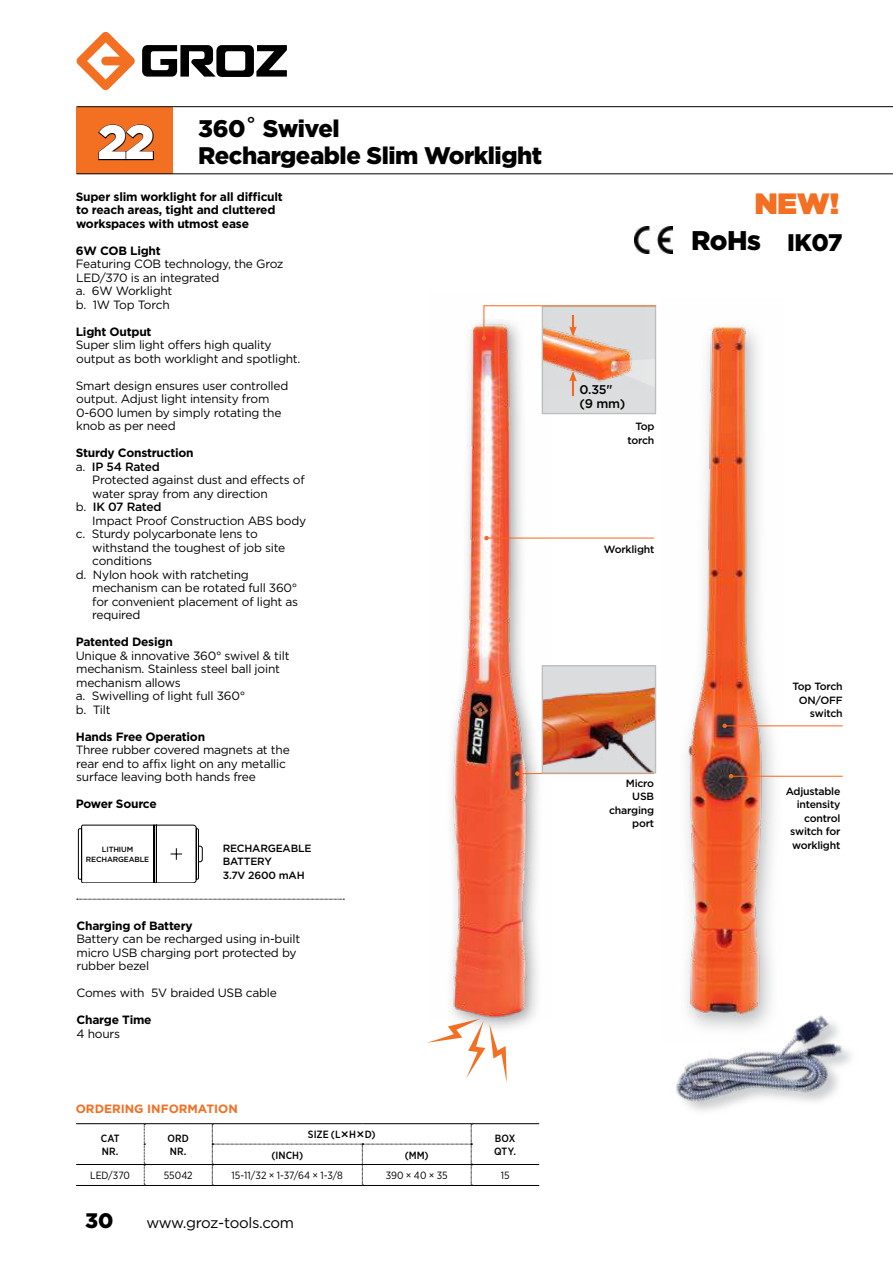
<style>
.page{position:relative;width:893px;height:1263px;background:#fff}
.page>*{position:absolute;margin:0;border:0;box-sizing:border-box;transform-origin:0 0}
.t1{font:900 29.4px "Gotham";color:#f36f21}
.t2{font:900 27px "Gotham";color:#000}
.t3{font:900 24px/27px "Gotham";letter-spacing:-.02em;color:#000}
.t4{font:900 21px "Gotham";color:#000}
.t5{font:15px "Gotham";letter-spacing:-.03em;color:#000}
.t6{font:500 12.6px/14.7px "Gotham";color:#000}
.t7{font:12px/13.5px "Gotham";letter-spacing:-.02em;color:#000}
.t8{font:700 12px/13.5px "Gotham";letter-spacing:-.02em;color:#000}
.t9{font:700 12px "Gotham";color:#f36f21}
.t10{font:500 12px "Gotham";letter-spacing:-.02em;color:#000}
.t11{font:500 10.5px/13.5px "Gotham";letter-spacing:-.02em;color:#000;text-align:right}
.t12{font:10.5px "Gotham Narrow";color:#000}
.t13{font:500 10.5px/13.5px "Gotham Narrow";letter-spacing:.005em;color:#000}
.t14{font:500 7.5px/10.5px "Gotham";letter-spacing:-.02em;color:#000;text-align:center}
.s1{font-weight:400}
.s2{font-weight:500}
.s3{font-size:24px}
</style>
<div class="page">
<svg style="left:142px;top:45px;width:145px;height:32px"></svg>
<svg style="left:77px;top:32px;width:58px;height:58px"></svg>
<div style="left:77px;top:107px;width:96px;height:67px;background:#f36f21"></div>
<hr style="left:77px;top:173px;width:816px;height:1px;background:#000">
<hr style="left:77px;top:106px;width:816px;height:1px;background:#000">
<div style="left:542px;top:306px;width:113px;height:108px;background:#dcddde"></div>
<img style="left:550px;top:340px;width:81px;height:42px">
<img style="left:612px;top:357px;width:20px;height:25px">
<div style="left:542px;top:306px;width:114px;height:108px;border:1px solid #bcbec0"></div>
<svg style="left:98px;top:124px;width:56px;height:37px"></svg>
<hr style="left:76px;top:1123px;width:68px;height:1px;background:#000">
<hr style="left:144px;top:1123px;width:68px;height:1px;background:#000">
<hr style="left:471px;top:1123px;width:68px;height:1px;background:#000">
<hr style="left:76px;top:1164px;width:68px;height:1px;background:#000">
<hr style="left:144px;top:1164px;width:68px;height:1px;background:#000">
<hr style="left:471px;top:1164px;width:68px;height:1px;background:#000">
<hr style="left:76px;top:1185px;width:68px;height:1px;background:#000">
<hr style="left:144px;top:1185px;width:68px;height:1px;background:#000">
<hr style="left:471px;top:1185px;width:68px;height:1px;background:#000">
<svg style="left:144px;top:1124px;width:1px;height:61px"></svg>
<hr style="left:212px;top:1123px;width:150px;height:1px;background:#000">
<hr style="left:362px;top:1123px;width:109px;height:1px;background:#000">
<svg style="left:78px;top:825px;width:125px;height:58px"></svg>
<img style="left:686px;top:325px;width:97px;height:636px">
<svg style="left:427px;top:1034px;width:80px;height:49px"></svg>
<hr style="left:731px;top:776px;width:112px;height:1px;background:#f26921">
<svg style="left:729px;top:774px;width:4px;height:4px"></svg>
<hr style="left:725px;top:725px;width:118px;height:1px;background:#f26921">
<svg style="left:722px;top:724px;width:5px;height:4px"></svg>
<img style="left:449px;top:323px;width:101px;height:697px">
<hr style="left:517px;top:773px;width:137px;height:1px;background:#f26921">
<svg style="left:515px;top:771px;width:5px;height:5px"></svg>
<hr style="left:487px;top:538px;width:167px;height:1px;background:#f26921">
<svg style="left:484px;top:536px;width:5px;height:4px"></svg>
<svg style="left:482px;top:305px;width:175px;height:35px"></svg>
<svg style="left:569px;top:371px;width:8px;height:25px"></svg>
<div style="left:542px;top:666px;width:113px;height:107px;background:#dcddde"></div>
<img style="left:544px;top:687px;width:110px;height:84px">
<div style="left:542px;top:665px;width:114px;height:108px;border:1px solid #bcbec0"></div>
<img style="left:676px;top:961px;width:175px;height:150px">
<svg style="left:77px;top:899px;width:267px;height:1px"></svg>
<img style="left:635px;top:227px;width:37px;height:27px">
<svg style="left:212px;top:1124px;width:260px;height:62px"></svg>
<h3 class="t3" style="left:97px;top:114px;width:446px;text-indent:101px">360˚ Swivel<br><sup>22</sup> Rechargeable Slim Worklight</h3>
<p class="t8" style="left:76px;top:190px;width:209px">Super slim worklight for all difficult to reach areas, tight and cluttered workspaces with utmost ease</p>
<p class="t8" style="left:76px;top:244px;width:87px">6W COB Light</p>
<p class="t7" style="left:76px;top:257px;width:209px">Featuring COB technology, the Groz<br>LED/370 is an integrated<br>a. 6W Worklight<br>b. 1W Top Torch</p>
<p class="t8" style="left:76px;top:325px;width:77px">Light Output</p>
<p class="t7" style="left:76px;top:338px;width:226px">Super slim light offers high quality output as both worklight and spotlight.</p>
<p class="t7" style="left:76px;top:379px;width:214px">Smart design ensures user controlled output. Adjust light intensity from<br>0-600 lumen by simply rotating the knob as per need</p>
<p class="t8" style="left:76px;top:446px;width:120px">Sturdy Construction <span class="s1">a.</span> <span class="s2">IP 54 Rated</span></p>
<p class="t7" style="left:92px;top:473px;width:214px">Protected against dust and effects of</p>
<p class="t7" style="left:92px;top:487px;width:177px">water spray from any direction</p>
<p class="t10" style="left:76px;top:499px;width:87px"><span class="s1">b.</span> IK 07 Rated</p>
<p class="t7" style="left:92px;top:514px;width:215px">Impact Proof Construction ABS body</p>
<p class="t7" style="left:76px;top:527px;width:183px">c. Sturdy polycarbonate lens to</p>
<p class="t7" style="left:92px;top:541px;width:195px">withstand the toughest of job site</p>
<p class="t7" style="left:92px;top:554px;width:61px">conditions</p>
<p class="t7" style="left:76px;top:568px;width:175px">d. Nylon hook with ratcheting</p>
<p class="t7" style="left:92px;top:581px;width:207px">mechanism can be rotated full 360°</p>
<p class="t7" style="left:92px;top:595px;width:207px">for convenient placement of light as</p>
<p class="t7" style="left:92px;top:608px;width:50px">required</p>
<p class="t8" style="left:76px;top:635px;width:99px">Patented Design</p>
<p class="t7" style="left:76px;top:649px;width:215px">Unique &amp; innovative 360° swivel &amp; tilt mechanism. Stainless steel ball joint mechanism allows<br>a. Swivelling of light full 360°<br>b. Tilt</p>
<p class="t8" style="left:76px;top:730px;width:131px">Hands Free Operation</p>
<p class="t7" style="left:76px;top:743px;width:216px">Three rubber covered magnets at the rear end to affix light on any metallic surface leaving both hands free</p>
<p class="t8" style="left:76px;top:797px;width:82px">Power Source</p>
<p class="t14" style="left:86px;top:843px;width:65px">LITHIUM<br>RECHARGEABLE</p>
<p class="t11" style="left:223px;top:841px;width:90px;text-align:left">RECHARGEABLE<br>BATTERY<br>3.7V 2600 mAH</p>
<p class="t8" style="left:77px;top:919px;width:118px">Charging of Battery</p>
<p class="t7" style="left:77px;top:932px;width:225px">Battery can be recharged using in-built micro USB charging port protected by rubber bezel</p>
<p class="t7" style="left:77px;top:986px;width:202px">Comes with 5V braided USB cable</p>
<p class="t8" style="left:77px;top:1013px;width:77px">Charge Time</p>
<p class="t7" style="left:77px;top:1027px;width:45px">4 hours</p>
<p class="t9" style="left:76px;top:1101px;width:164px">ORDERING INFORMATION</p>
<p class="t13" style="left:101px;top:1131px;width:20px">CAT<br>NR.</p>
<p class="t13" style="left:168px;top:1131px;width:23px">ORD<br>NR.</p>
<p class="t13" style="left:308px;top:1127px;width:69px">SIZE (L H D)</p>
<p class="t13" style="left:494px;top:1131px;width:23px">BOX<br>QTY.</p>
<p class="t13" style="left:271px;top:1148px;width:33px">(INCH)</p>
<p class="t13" style="left:405px;top:1148px;width:26px">(MM)</p>
<p class="t12" style="left:90px;top:1169px;width:41px">LED/370</p>
<p class="t12" style="left:164px;top:1169px;width:30px">55042</p>
<p class="t12" style="left:232px;top:1169px;width:113px">15-11/32 × 1-37/64 × 1-3/8</p>
<p class="t12" style="left:386px;top:1169px;width:64px">390 × 40 × 35</p>
<p class="t12" style="left:501px;top:1169px;width:10px">15</p>
<h3 class="t4" style="left:85px;top:1206px;width:30px">30</h3>
<p class="t5" style="left:146px;top:1213px;width:149px">www.groz-tools.com</p>
<p class="t6" style="left:580px;top:382px;width:47px">0.35" (9 mm)</p>
<p class="t11" style="left:628px;top:420px;width:28px">Top torch</p>
<p class="t11" style="left:604px;top:542px;width:52px">Worklight</p>
<p class="t11" style="left:609px;top:776px;width:46px">Micro<br>USB charging port</p>
<h1 class="t1" style="left:755px;top:182px;width:86px">NEW!</h1>
<h2 class="t2" style="left:691px;top:222px;width:153px">RoHs <span class="s3">IK07</span></h2>
<p class="t11" style="left:792px;top:680px;width:52px">Top Torch<br>ON/OFF switch</p>
<p class="t11" style="left:786px;top:784px;width:56px">Adjustable intensity control switch for worklight</p>
</div>
